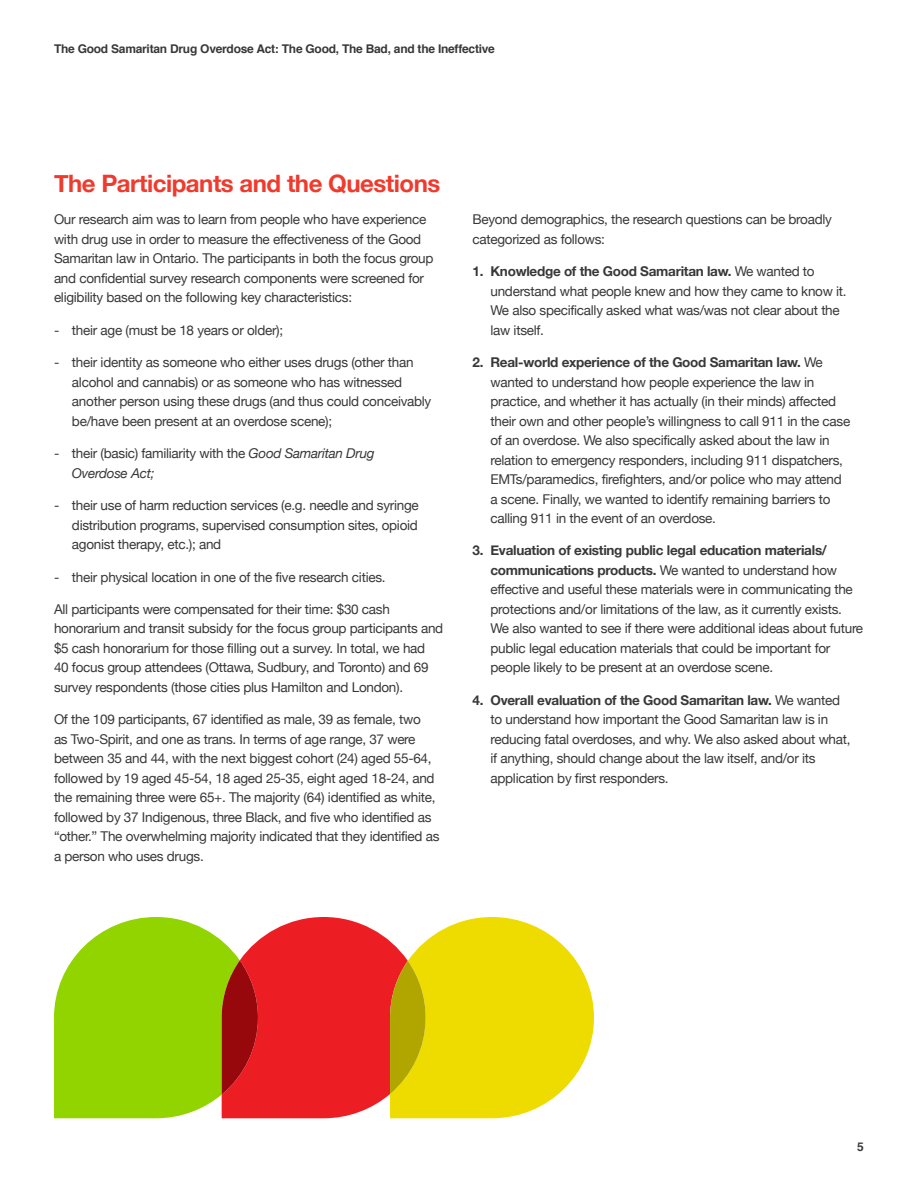
<style>
.page{position:relative;width:918px;height:1188px;background:#fff}
.page>*{position:absolute;margin:0;border:0;box-sizing:border-box;transform-origin:0 0}
.t1{font:700 24px "Helvetica Neue";letter-spacing:-.02em;color:#ef3b2d}
.t2{font:13.5px/19.5px "Helvetica Neue";letter-spacing:-.02em;color:#383839}
.t3{font:700 12px "Helvetica";letter-spacing:-.02em;color:#383839}
.s1{font-style:italic}
.s2{font-weight:700}
</style>
<div class="page">
<svg style="left:54px;top:917px;width:540px;height:201px;background:#cfa625"></svg>
<p class="t3" style="left:54px;top:39px;width:442px">The Good Samaritan Drug Overdose Act: The Good, The Bad, and the Ineffective</p>
<h1 class="t1" style="left:54px;top:164px;width:388px">The Participants and the Questions</h1>
<p class="t2" style="left:54px;top:211px;width:381px">Our research aim was to learn from people who have experience with drug use in order to measure the effectiveness of the Good Samaritan law in Ontario. The participants in both the focus group and confidential survey research components were screened for eligibility based on the following key characteristics:</p>
<p class="t2" style="left:54px;top:321px;width:231px">- their age (must be 18 years or older);</p>
<p class="t2" style="left:72px;top:353px;width:361px;text-indent:-18px">- their identity as someone who either uses drugs (other than alcohol and cannabis) or as someone who has witnessed another person using these drugs (and thus could conceivably be/have been present at an overdose scene);</p>
<p class="t2" style="left:72px;top:444px;width:304px;text-indent:-18px">- their (basic) familiarity with the <span class="s1">Good Samaritan Drug<br>Overdose Act;</span></p>
<p class="t2" style="left:72px;top:496px;width:348px;text-align:justify;text-indent:-18px">- their use of harm reduction services (e.g. needle and syringe distribution programs, supervised consumption sites, opioid agonist therapy, etc.); and</p>
<p class="t2" style="left:54px;top:568px;width:333px">- their physical location in one of the five research cities.</p>
<p class="t2" style="left:54px;top:600px;width:391px">All participants were compensated for their time: $30 cash honorarium and transit subsidy for the focus group participants and $5 cash honorarium for those filling out a survey. In total, we had 40 focus group attendees (Ottawa, Sudbury, and Toronto) and 69 survey respondents (those cities plus Hamilton and London).</p>
<p class="t2" style="left:54px;top:711px;width:387px">Of the 109 participants, 67 identified as male, 39 as female, two<br>as Two-Spirit, and one as trans. In terms of age range, 37 were between 35 and 44, with the next biggest cohort (24) aged 55-64, followed by 19 aged 45-54, 18 aged 25-35, eight aged 18-24, and the remaining three were 65+. The majority (64) identified as white, followed by 37 Indigenous, three Black, and five who identified as “other.” The overwhelming majority indicated that they identified as a person who uses drugs.</p>
<p class="t2" style="left:472px;top:210px;width:361px">Beyond demographics, the research questions can be broadly categorized as follows:</p>
<p class="t2" style="left:490px;top:262px;width:358px;text-indent:-18px"><span class="s2">1. Knowledge of the Good Samaritan law.</span> We wanted to understand what people knew and how they came to know it.<br>We also specifically asked what was/was not clear about the law itself.</p>
<p class="t2" style="left:490px;top:353px;width:361px;text-indent:-18px"><span class="s2">2. Real-world experience of the Good Samaritan law.</span> We wanted to understand how people experience the law in practice, and whether it has actually (in their minds) affected their own and other people’s willingness to call 911 in the case of an overdose. We also specifically asked about the law in relation to emergency responders, including 911 dispatchers, EMTs/paramedics, firefighters, and/or police who may attend a scene. Finally, we wanted to identify remaining barriers to calling 911 in the event of an overdose.</p>
<p class="t2" style="left:490px;top:542px;width:374px;text-indent:-18px"><span class="s2">3. Evaluation of existing public legal education materials/ communications products.</span> We wanted to understand how effective and useful these materials were in communicating the protections and/or limitations of the law, as it currently exists.<br>We also wanted to see if there were additional ideas about future public legal education materials that could be important for people likely to be present at an overdose scene.</p>
<p class="t2" style="left:490px;top:691px;width:362px;text-indent:-18px"><span class="s2">4. Overall evaluation of the Good Samaritan law.</span> We wanted to understand how important the Good Samaritan law is in reducing fatal overdoses, and why. We also asked about what, if anything, should change about the law itself, and/or its application by first responders.</p>
<p class="t3" style="left:857px;top:1137px;width:8px">5</p>
</div>
